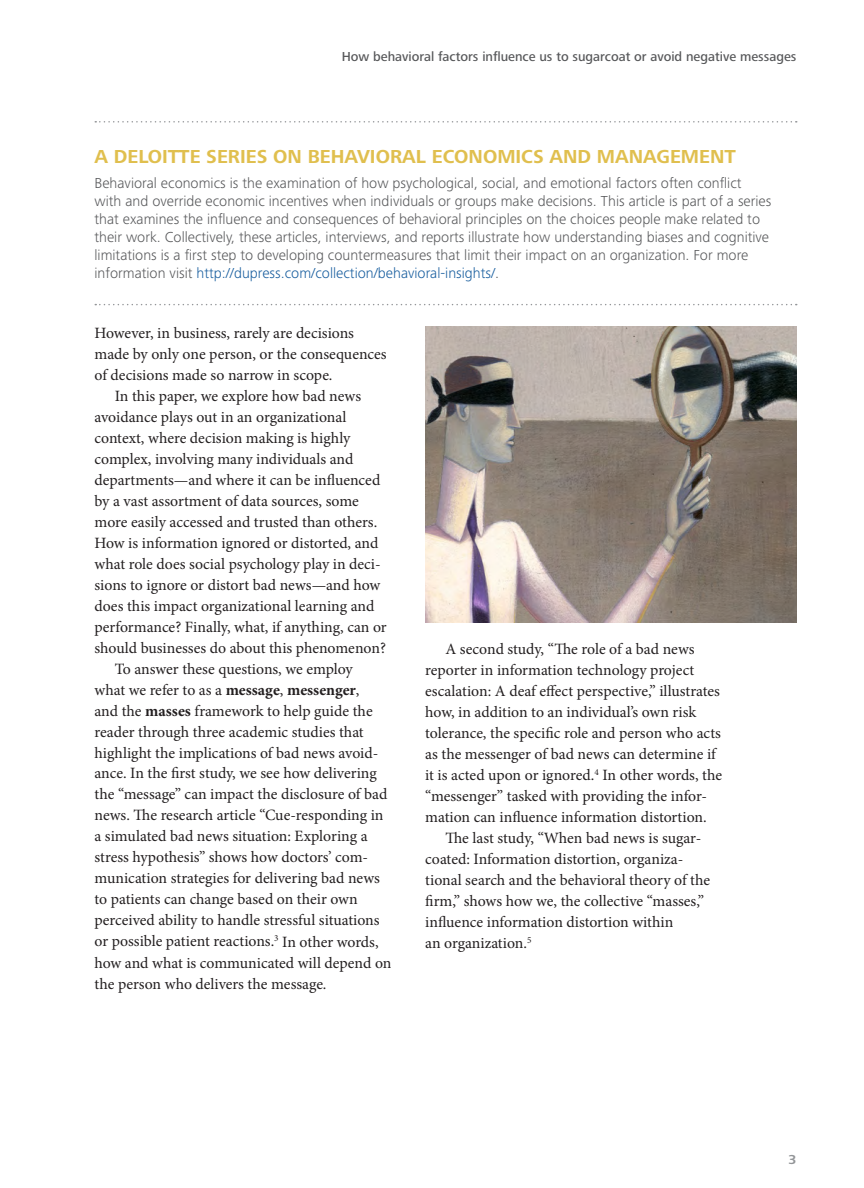
<style>
.page{position:relative;width:864px;height:1188px;background:#fff}
.page>*{position:absolute;margin:0;border:0;box-sizing:border-box;transform-origin:0 0}
.sidebar-h1{font:700 19.5px "Frutiger Next Pro";color:#e0bf4e}
.body-indent{font:15.75px/21px "Minion Pro";color:#231f20}
.sidebar-body{font:300 15px/18px "Frutiger Next Pro";color:#57585a}
.t1{font:500 13.5px "Frutiger Next Pro";color:#57585a}
.t2{font:700 13.5px "Frutiger Next Pro";color:#939598}
.s1{color:#175d9e}
.s2{font-weight:700}
</style>
<div class="page">
<svg style="left:95px;top:121px;width:702px;height:2px"></svg>
<svg style="left:95px;top:304px;width:702px;height:1px"></svg>
<img style="left:425px;top:326px;width:371px;height:296px">
<p class="t1" style="left:342px;top:49px;width:456px">How behavioral factors influence us to sugarcoat or avoid negative messages</p>
<p class="sidebar-h1" style="left:94px;top:145px;width:643px">A DELOITTE SERIES ON BEHAVIORAL ECONOMICS AND MANAGEMENT</p>
<p class="sidebar-body" style="left:94px;top:174px;width:678px">Behavioral economics is the examination of how psychological, social, and emotional factors often conflict with and override economic incentives when individuals or groups make decisions. This article is part of a series that examines the influence and consequences of behavioral principles on the choices people make related to their work. Collectively, these articles, interviews, and reports illustrate how understanding biases and cognitive limitations is a first step to developing countermeasures that limit their impact on an organization. For more information visit <span class="s1">http://dupress.com/collection/behavioral-insights/</span>.</p>
<p class="body-indent" style="left:94px;top:322px;width:294px">However, in business, rarely are decisions made by only one person, or the consequences of decisions made so narrow in scope.</p>
<p class="body-indent" style="left:94px;top:385px;width:294px;text-indent:20px">In this paper, we explore how bad news avoidance plays out in an organizational context, where decision making is highly complex, involving many individuals and departments—and where it can be influenced by a vast assortment of data sources, some more easily accessed and trusted than others.<br>How is information ignored or distorted, and what role does social psychology play in deci&shy;sions to ignore or distort bad news—and how does this impact organizational learning and performance? Finally, what, if anything, can or should businesses do about this phenomenon?</p>
<p class="body-indent" style="left:94px;top:658px;width:299px;text-indent:20px">To answer these questions, we employ<br>what we refer to as a <span class="s2">message</span>, <span class="s2">messenger</span>,<br>and the <span class="s2">masses</span> framework to help guide the reader through three academic studies that highlight the implications of bad news avoid&shy;ance. In the first study, we see how delivering the “message” can impact the disclosure of bad news. The research article “Cue-responding in a simulated bad news situation: Exploring a stress hypothesis” shows how doctors’ com&shy;munication strategies for delivering bad news to patients can change based on their own perceived ability to handle stressful situations or possible patient reactions.<sup>3</sup> In other words, how and what is communicated will depend on the person who delivers the message.</p>
<p class="body-indent" style="left:425px;top:638px;width:298px;text-indent:20px">A second study, “The role of a bad news reporter in information technology project escalation: A deaf effect perspective,” illustrates how, in addition to an individual’s own risk tolerance, the specific role and person who acts as the messenger of bad news can determine if it is acted upon or ignored.<sup>4</sup> In other words, the “messenger” tasked with providing the infor&shy;mation can influence information distortion.</p>
<p class="body-indent" style="left:425px;top:827px;width:287px;text-indent:20px">The last study, “When bad news is sugar&shy;coated: Information distortion, organiza&shy;tional search and the behavioral theory of the firm,” shows how we, the collective “masses,” influence information distortion within<br>an organization.<sup>5</sup></p>
<p class="t2" style="left:789px;top:1152px;width:9px">3</p>
</div>
